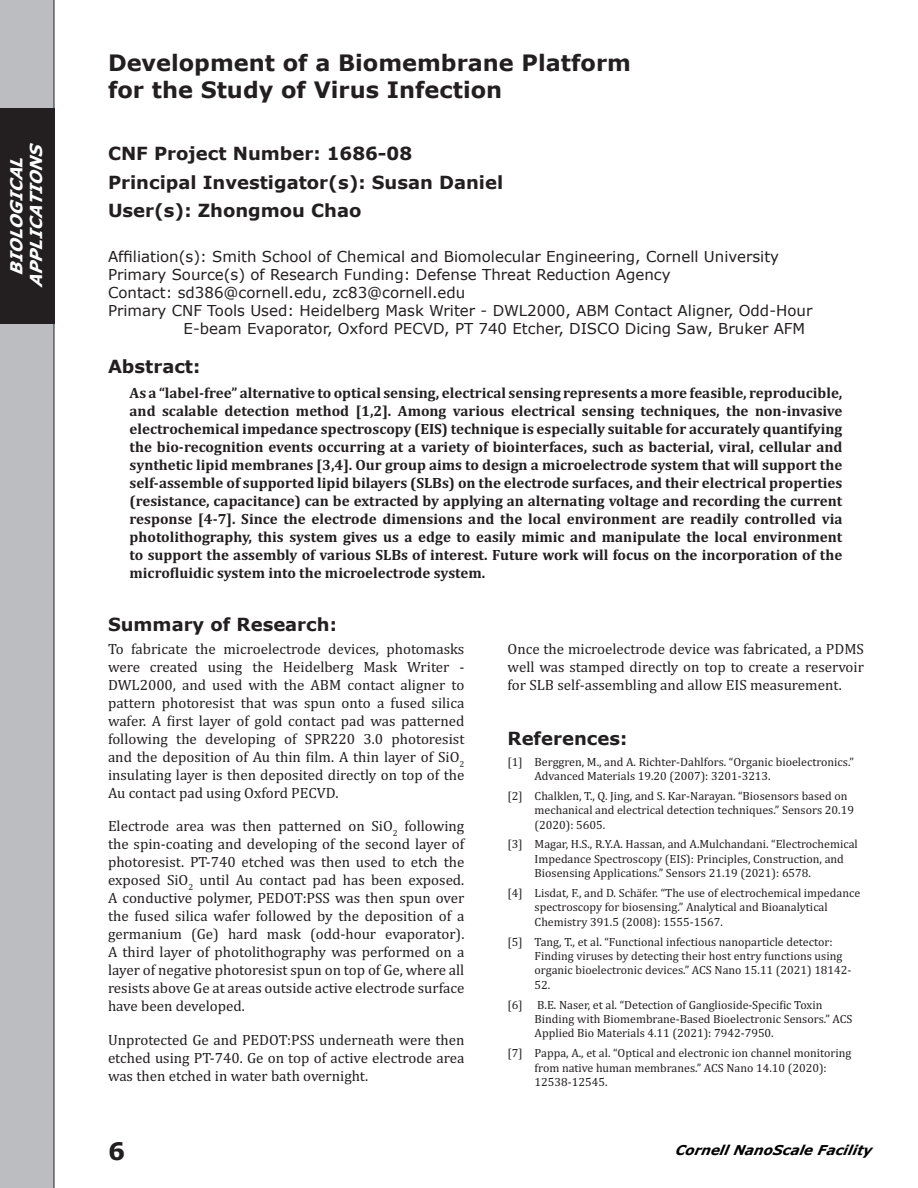
<style>
.page{position:relative;width:918px;height:1188px;background:#fff}
.page>*{position:absolute;margin:0;border:0;box-sizing:border-box;transform-origin:0 0}
.t1{font:700 24px "Verdana";color:#231f20}
.Project_Title{font:700 22.5px/27px "Verdana";color:#231f20}
.Project___PI_Users{font:700 18px "Verdana";color:#231f20}
.Body_Header{font:700 18px "Verdana";color:#231f20}
.t2{font:italic 700 16.5px/19.8px "Verdana";color:#fff;text-align:center}
.t3{font:15px/18px "Cambria";color:#231f20;text-align:justify}
.Abstract_Text{font:700 15px/18px "Cambria";color:#231f20;text-align:justify}
.Project_Info{font:15px/18px "Verdana";color:#231f20}
.Affiliation{font:15px "Verdana";color:#231f20}
.t4{font:italic 700 13.5px "Verdana";color:#000}
.References{font:12px/14.4px "Cambria";color:#231f20}
</style>
<div class="page">
<div style="left:0;top:0;width:54px;height:1188px;background:#bcbdc0"></div>
<div style="left:0;top:108px;width:54px;height:216px;background:#231f20"></div>
<p class="t2" style="left:7px;top:287px;width:147px;rotate:-90deg">BIOLOGICAL<br>APPLICATIONS</p>
<p class="Project_Title" style="left:108px;top:50px;width:525px">Development of a Biomembrane Platform for the Study of Virus Infection</p>
<p class="Project___PI_Users" style="left:108px;top:142px;width:306px">CNF Project Number: 1686-08</p>
<p class="Project___PI_Users" style="left:108px;top:170px;width:397px">Principal Investigator(s): Susan Daniel</p>
<p class="Project___PI_Users" style="left:108px;top:199px;width:255px">User(s): Zhongmou Chao</p>
<p class="Affiliation" style="left:108px;top:247px;width:673px">Affiliation(s): Smith School of Chemical and Biomolecular Engineering, Cornell University</p>
<p class="Project_Info" style="left:108px;top:266px;width:564px">Primary Source(s) of Research Funding: Defense Threat Reduction Agency</p>
<p class="Project_Info" style="left:108px;top:284px;width:359px">Contact: sd386@cornell.edu, zc83@cornell.edu</p>
<p class="Project_Info" style="left:184px;top:302px;width:630px;text-indent:-76px">Primary CNF Tools Used: Heidelberg Mask Writer - DWL2000, ABM Contact Aligner, Odd-Hour<br>E-beam Evaporator, Oxford PECVD, PT 740 Etcher, DISCO Dicing Saw, Bruker AFM</p>
<p class="Body_Header" style="left:108px;top:355px;width:94px">Abstract:</p>
<p class="Abstract_Text" style="left:130px;top:383px;width:714px">As a “label-free” alternative to optical sensing, electrical sensing represents a more feasible, reproducible, and scalable detection method [1,2]. Among various electrical sensing techniques, the non-invasive electrochemical impedance spectroscopy (EIS) technique is especially suitable for accurately quantifying the bio-recognition events occurring at a variety of biointerfaces, such as bacterial, viral, cellular and synthetic lipid membranes [3,4]. Our group aims to design a microelectrode system that will support the self-assemble of supported lipid bilayers (SLBs) on the electrode surfaces, and their electrical properties (resistance, capacitance) can be extracted by applying an alternating voltage and recording the current response [4-7]. Since the electrode dimensions and the local environment are readily controlled via photolithography, this system gives us a edge to easily mimic and manipulate the local environment to support the assembly of various SLBs of interest. Future work will focus on the incorporation of the microfluidic system into the microelectrode system.</p>
<p class="Body_Header" style="left:108px;top:612px;width:230px">Summary of Research:</p>
<p class="t3" style="left:108px;top:640px;width:358px">To fabricate the microelectrode devices, photomasks were created using the Heidelberg Mask Writer - DWL2000, and used with the ABM contact aligner to pattern photoresist that was spun onto a fused silica wafer. A first layer of gold contact pad was patterned following the developing of SPR220 3.0 photoresist and the deposition of Au thin film. A thin layer of SiO<sub>2 </sub>insulating layer is then deposited directly on top of the Au contact pad using Oxford PECVD.</p>
<p class="t3" style="left:108px;top:817px;width:358px">Electrode area was then patterned on SiO<sub>2</sub> following the spin-coating and developing of the second layer of photoresist. PT-740 etched was then used to etch the exposed SiO<sub>2</sub> until Au contact pad has been exposed.<br>A conductive polymer, PEDOT:PSS was then spun over the fused silica wafer followed by the deposition of a germanium (Ge) hard mask (odd-hour evaporator).<br>A third layer of photolithography was performed on a layer of negative photoresist spun on top of Ge, where all resists above Ge at areas outside active electrode surface have been developed.</p>
<p class="t3" style="left:108px;top:1030px;width:358px">Unprotected Ge and PEDOT:PSS underneath were then etched using PT-740. Ge on top of active electrode area was then etched in water bath overnight.</p>
<p class="t3" style="left:508px;top:640px;width:358px">Once the microelectrode device was fabricated, a PDMS well was stamped directly on top to create a reservoir for SLB self-assembling and allow EIS measurement.</p>
<p class="Body_Header" style="left:508px;top:726px;width:121px">References:</p>
<p class="References" style="left:535px;top:754px;width:321px;text-indent:-27px">[1] Berggren, M., and A. Richter-Dahlfors. “Organic bioelectronics.”<br>Advanced Materials 19.20 (2007): 3201-3213.</p>
<p class="References" style="left:535px;top:789px;width:321px;text-indent:-27px">[2] Chalklen, T., Q. Jing, and S. Kar-Narayan. “Biosensors based on mechanical and electrical detection techniques.” Sensors 20.19 (2020): 5605.</p>
<p class="References" style="left:535px;top:837px;width:325px;text-indent:-27px">[3] Magar, H.S., R.Y.A. Hassan, and A.Mulchandani. “Electrochemical<br>Impedance Spectroscopy (EIS): Principles, Construction, and<br>Biosensing Applications.” Sensors 21.19 (2021): 6578.</p>
<p class="References" style="left:535px;top:886px;width:327px;text-indent:-27px">[4] Lisdat, F., and D. Schäfer. “The use of electrochemical impedance spectroscopy for biosensing.” Analytical and Bioanalytical<br>Chemistry 391.5 (2008): 1555-1567.</p>
<p class="References" style="left:535px;top:934px;width:318px;text-indent:-27px">[5] Tang, T., et al. “Functional infectious nanoparticle detector:<br>Finding viruses by detecting their host entry functions using organic bioelectronic devices.” ACS Nano 15.11 (2021) 18142- 52.</p>
<p class="References" style="left:535px;top:997px;width:319px;text-indent:-27px">[6] B.E. Naser, et al. “Detection of Ganglioside-Specific Toxin<br>Binding with Biomembrane-Based Bioelectronic Sensors.” ACS<br>Applied Bio Materials 4.11 (2021): 7942-7950.</p>
<p class="References" style="left:535px;top:1046px;width:318px;text-indent:-27px">[7] Pappa, A., et al. “Optical and electronic ion channel monitoring from native human membranes.” ACS Nano 14.10 (2020):<br>12538-12545.</p>
<h1 class="t1" style="left:108px;top:1136px;width:19px">6</h1>
<p class="t4" style="left:675px;top:1141px;width:201px">Cornell NanoScale Facility</p>
</div>
